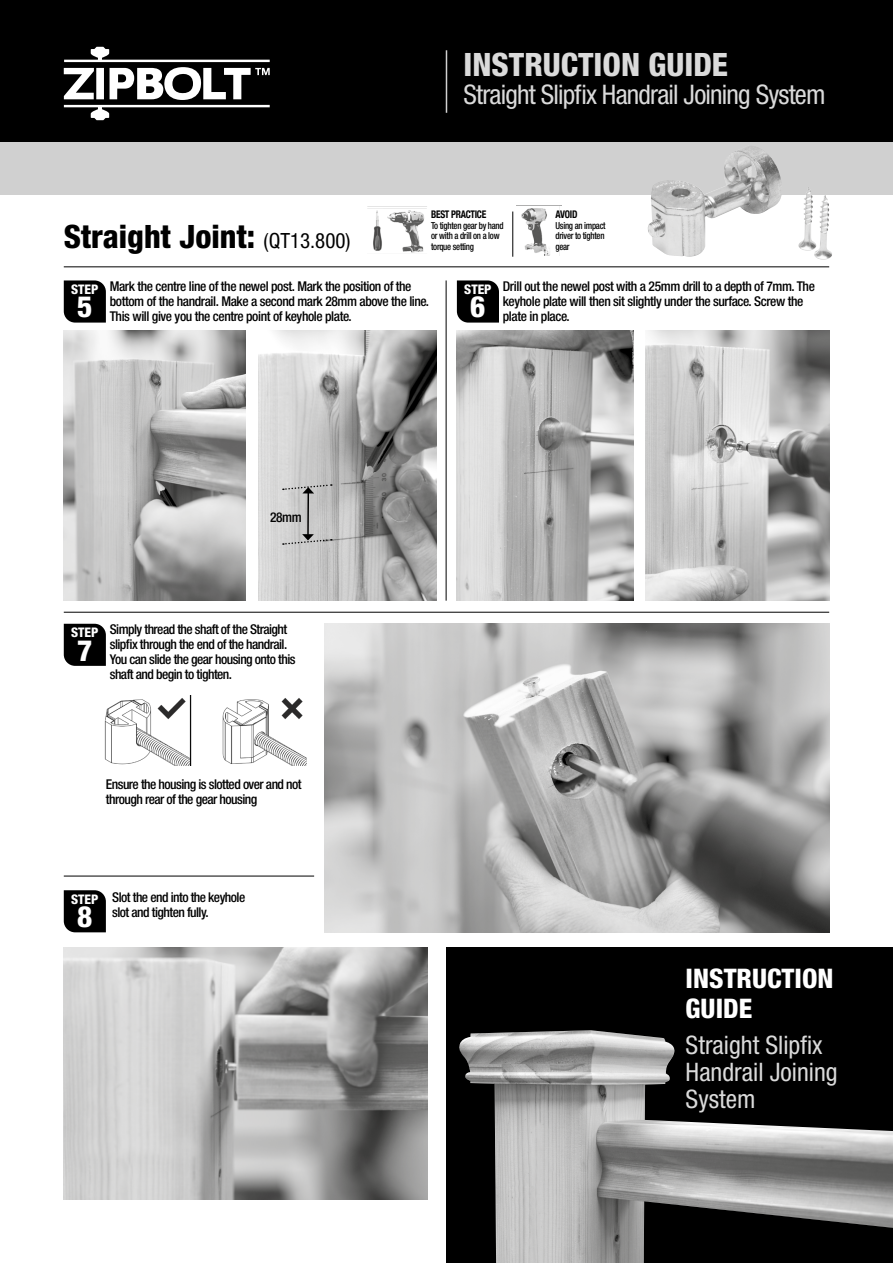
<style>
.page{position:relative;width:893px;height:1263px;background:#fff}
.page>*{position:absolute;margin:0;border:0;box-sizing:border-box;transform-origin:0 0}
.t1{font:800 condensed 32.25px "Helvetica Neue";color:#000}
.t2{font:800 condensed 32.25px "Helvetica Neue";color:#dadada}
.t3{font:800 condensed 29.25px "Helvetica Neue";color:#fff}
.t4{font:condensed 27px "Helvetica Neue";letter-spacing:-.03em;color:#dadada}
.t5{font:800 condensed 27px/30px "Helvetica Neue";color:#fff}
.t6{font:condensed 25.5px/27px "Helvetica Neue";color:#dadada}
.t7{font:500 condensed 13.5px/15px "Helvetica Neue";letter-spacing:-.03em;color:#000}
.t8{font:800 condensed 13.2px "Helvetica Neue";color:#fff}
.t9{font:700 condensed 10.5px "Helvetica Neue";letter-spacing:-.03em;color:#000;scale:.9 1}
.t10{font:500 condensed 9.6px/10.6px "Helvetica Neue";letter-spacing:-.03em;color:#000;scale:.9 1}
.s1{font-weight:400;font-size:21px}
</style>
<div class="page">
<div style="left:447px;top:947px;width:446px;height:316px;background:#000"></div>
<img style="left:459px;top:1030px;width:434px;height:233px">
<div style="left:0;top:140px;width:893px;height:55px;background:#d0d0d0"></div>
<div style="left:0;top:0;width:893px;height:142px;background:#000"></div>
<hr style="left:446px;top:50px;width:1px;height:63px;background:#d0d0d0">
<svg style="left:64px;top:47px;width:206px;height:73px"></svg>
<hr style="left:64px;top:266px;width:765px;height:1px;background:#000">
<hr style="left:64px;top:612px;width:765px;height:1px;background:#000">
<hr style="left:64px;top:876px;width:250px;height:1px;background:#000">
<img style="left:798px;top:187px;width:34px;height:73px">
<img style="left:647px;top:146px;width:135px;height:111px">
<hr style="left:512px;top:212px;width:1px;height:45px;background:#000">
<img style="left:367px;top:208px;width:60px;height:45px">
<img style="left:521px;top:206px;width:39px;height:50px">
<svg style="left:64px;top:280px;width:42px;height:43px;background:#0d0d0d"></svg>
<svg style="left:457px;top:280px;width:42px;height:43px;background:#0c0c0c"></svg>
<svg style="left:64px;top:624px;width:42px;height:42px;background:#080808"></svg>
<svg style="left:64px;top:890px;width:42px;height:42px;background:#090909"></svg>
<hr style="left:446px;top:280px;width:1px;height:321px;background:#000">
<img style="left:259px;top:330px;width:178px;height:271px">
<img style="left:64px;top:947px;width:363px;height:252px">
<img style="left:457px;top:330px;width:177px;height:271px">
<img style="left:645px;top:330px;width:184px;height:271px">
<hr style="left:307px;top:493px;width:2px;height:42px;background:#000">
<svg style="left:283px;top:483px;width:49px;height:10px"></svg>
<svg style="left:283px;top:534px;width:49px;height:11px"></svg>
<img style="left:64px;top:330px;width:181px;height:271px">
<img style="left:104px;top:695px;width:203px;height:71px">
<img style="left:325px;top:624px;width:504px;height:308px">
<p class="t2" style="left:463px;top:45px;width:266px">INSTRUCTION GUIDE</p>
<p class="t1" style="left:64px;top:217px;width:288px">Straight Joint: <span class="s1">(QT13.800)</span></p>
<p class="t4" style="left:463px;top:79px;width:364px">Straight Slipfix Handrail Joining System</p>
<p class="t9" style="left:431px;top:205px;width:63px">BEST PRACTICE</p>
<p class="t10" style="left:431px;top:220px;width:82px">To tighten gear by hand or with a drill on a low torque setting</p>
<p class="t9" style="left:555px;top:205px;width:26px">AVOID</p>
<p class="t10" style="left:555px;top:220px;width:57px;text-align:justify">Using an impact driver to tighten gear</p>
<p class="t8" style="left:71px;top:281px;width:29px">STEP</p>
<p class="t3" style="left:77px;top:289px;width:17px">5</p>
<p class="t7" style="left:110px;top:279px;width:321px">Mark the centre line of the newel post. Mark the position of the bottom of the handrail. Make a second mark 28mm above the line.<br>This will give you the centre point of keyhole plate.</p>
<p class="t7" style="left:503px;top:279px;width:314px">Drill out the newel post with a 25mm drill to a depth of 7mm. The keyhole plate will then sit slightly under the surface. Screw the plate in place.</p>
<p class="t8" style="left:464px;top:281px;width:29px">STEP</p>
<p class="t3" style="left:470px;top:289px;width:17px">6</p>
<p class="t7" style="left:270px;top:510px;width:33px">28mm</p>
<p class="t8" style="left:71px;top:624px;width:29px">STEP</p>
<p class="t3" style="left:77px;top:632px;width:17px">7</p>
<p class="t7" style="left:110px;top:622px;width:187px">Simply thread the shaft of the Straight slipfix through the end of the handrail.<br>You can slide the gear housing onto this shaft and begin to tighten.</p>
<p class="t7" style="left:106px;top:776px;width:197px">Ensure the housing is slotted over and not through rear of the gear housing</p>
<p class="t8" style="left:71px;top:891px;width:29px">STEP</p>
<p class="t3" style="left:77px;top:899px;width:17px">8</p>
<p class="t7" style="left:112px;top:889px;width:134px">Slot the end into the keyhole slot and tighten fully.</p>
<p class="t5" style="left:686px;top:963px;width:149px">INSTRUCTION<br>GUIDE</p>
<p class="t6" style="left:686px;top:1032px;width:154px">Straight Slipfix<br>Handrail Joining<br>System</p>
</div>
